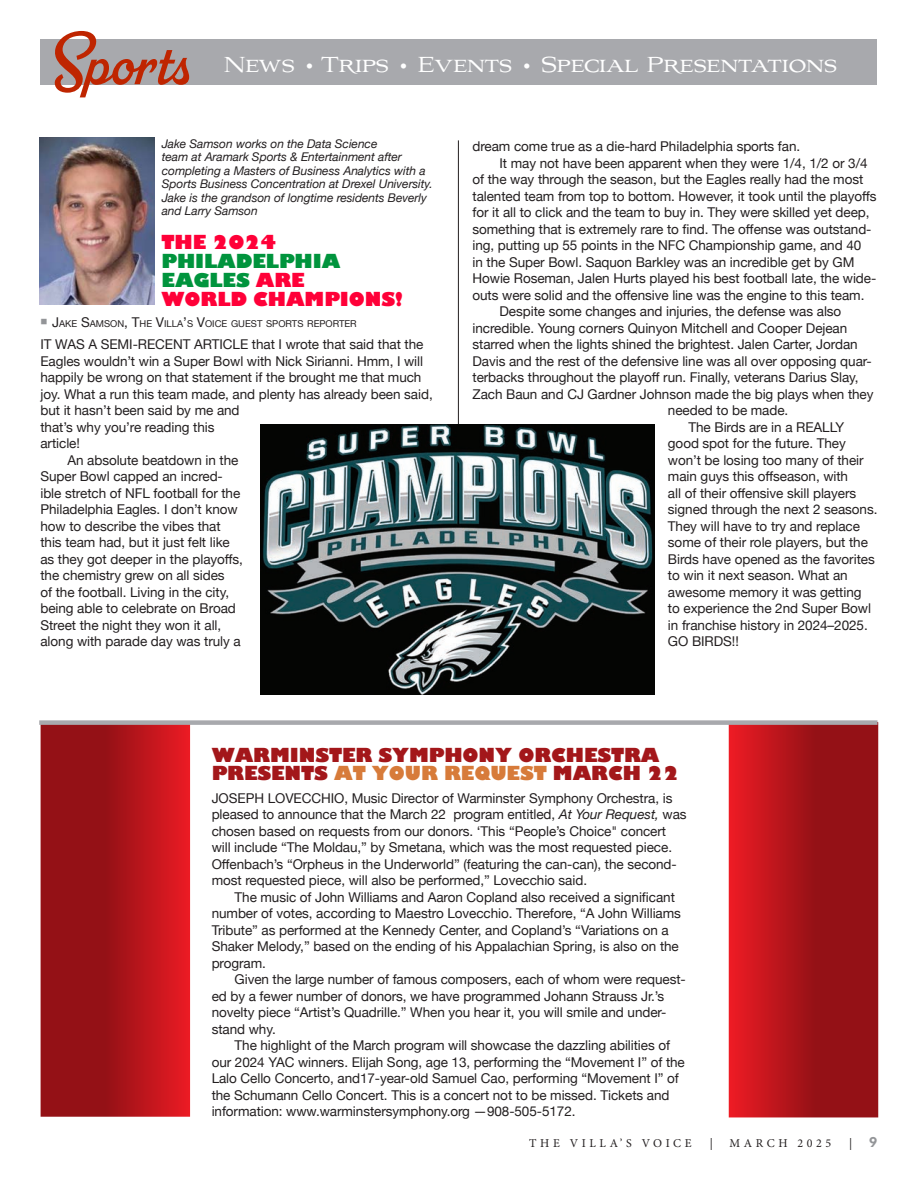
<style>
.page{position:relative;width:918px;height:1188px;background:#fff}
.page>*{position:absolute;margin:0;border:0;box-sizing:border-box;transform-origin:0 0}
.t1{font:69.9px "Parkside";color:#bf2500;scale:.9 1}
.t2{font:27px "Aviano";letter-spacing:-.03em;color:#fff;scale:.9 1}
.VillaTextStyle{font:800 18.9px/18.9px "Gill Sans";letter-spacing:-.005em;color:#a3171a}
.VillaTextStyle-2{font:800 18.9px/18.9px "Gill Sans";letter-spacing:-.005em;color:#ff0038}
.ThankYouParagraph{font:13.5px/16.5px "Helvetica Neue";letter-spacing:-.005em;color:#231f20}
.VillaTextStyle-3{font:13.5px/16.5px "Helvetica Neue";letter-spacing:-.005em;color:#231f20}
.VillaTextStyle-4{font:italic 12px/13.5px "Helvetica Neue";letter-spacing:-.005em;color:#231f20}
.t3{font:12px "Minion Pro";letter-spacing:.3em;color:#231f20}
.VillaTextStyle-5{font:9.45px "Helvetica Neue";color:#231f20}
.s1{font-size:85.35px}
.s2{font-size:18px}
.s3{color:#00943d}
.s4{color:#939598}
.s5{font-size:13.5px}
.s6{color:#d77b3a}
.s7{font-style:italic}
.s8{font-family:"Hypatia Sans Pro";font-weight:700;font-size:15px;color:#939598}
</style>
<div class="page">
<div style="left:40px;top:39px;width:838px;height:46px;background:#a8a9ad"></div>
<img style="left:40px;top:137px;width:115px;height:168px">
<hr style="left:458px;top:140px;width:1px;height:396px;background:#231f20">
<img style="left:260px;top:424px;width:394px;height:271px">
<svg style="left:44px;top:725px;width:143px;height:389px"></svg>
<svg style="left:732px;top:725px;width:143px;height:389px"></svg>
<div style="left:39px;top:720px;width:839px;height:5px;background:#a8a9ad"></div>
<p class="t1" style="left:45px;top:20px;width:162px"><span class="s1">S</span>ports</p>
<p class="t2" style="left:224px;top:48px;width:684px">News <span class="s2">•</span> Trips <span class="s2">•</span> Events <span class="s2">•</span> Special Presentations</p>
<p class="VillaTextStyle-4" style="left:162px;top:138px;width:272px">Jake Samson works on the Data Science<br>team at Aramark Sports &amp; Entertainment after completing a Masters of Business Analytics with a Sports Business Concentration at Drexel University.<br>Jake is the grandson of longtime residents Beverly and Larry Samson</p>
<p class="VillaTextStyle-2" style="left:162px;top:233px;width:243px">THE 2024<br><span class="s3">PHILADELPHIA<br>EAGLES</span> ARE<br>WORLD CHAMPIONS!</p>
<p class="VillaTextStyle-5" style="left:40px;top:316px;width:318px"><span class="s4">■</span> <span class="s5">J</span>AKE <span class="s5">S</span>AMSON<span class="s5">, T</span>HE <span class="s5">V</span>ILLA<span class="s5">’</span>S <span class="s5">V</span>OICE GUEST SPORTS REPORTER</p>
<p class="VillaTextStyle-3" style="left:40px;top:337px;width:394px">IT WAS A SEMI-RECENT ARTICLE that I wrote that said that the Eagles wouldn’t win a Super Bowl with Nick Sirianni. Hmm, I will happily be wrong on that statement if the brought me that much joy. What a run this team made, and plenty has already been said, but it hasn’t been said by me and<br>that’s why you’re reading this<br>article!</p>
<p class="ThankYouParagraph" style="left:40px;top:452px;width:204px;text-indent:27px">An absolute beatdown in the<br>Super Bowl capped an incred&shy;ible stretch of NFL football for the<br>Philadelphia Eagles. I don’t know how to describe the vibes that this team had, but it just felt like as they got deeper in the playoffs, the chemistry grew on all sides<br>of the football. Living in the city, being able to celebrate on Broad<br>Street the night they won it all, along with parade day was truly a</p>
<p class="ThankYouParagraph" style="left:472px;top:139px;width:329px">dream come true as a die-hard Philadelphia sports fan.</p>
<p class="ThankYouParagraph" style="left:472px;top:155px;width:406px;text-indent:27px">It may not have been apparent when they were 1/4, 1/2 or 3/4 of the way through the season, but the Eagles really had the most talented team from top to bottom. However, it took until the playoffs for it all to click and the team to buy in. They were skilled yet deep, something that is extremely rare to find. The offense was outstand&shy;ing, putting up 55 points in the NFC Championship game, and 40<br>in the Super Bowl. Saquon Barkley was an incredible get by GM Howie Roseman, Jalen Hurts played his best football late, the wide&shy;outs were solid and the offensive line was the engine to this team.</p>
<p class="ThankYouParagraph" style="left:500px;top:304px;width:343px">Despite some changes and injuries, the defense was also</p>
<p class="ThankYouParagraph" style="left:472px;top:320px;width:376px">incredible. Young corners Quinyon Mitchell and Cooper Dejean</p>
<p class="ThankYouParagraph" style="left:472px;top:337px;width:387px">starred when the lights shined the brightest. Jalen Carter, Jordan</p>
<p class="ThankYouParagraph" style="left:472px;top:353px;width:401px">Davis and the rest of the defensive line was all over opposing quar-</p>
<p class="ThankYouParagraph" style="left:472px;top:370px;width:388px">terbacks throughout the playoff run. Finally, veterans Darius Slay,</p>
<p class="ThankYouParagraph" style="left:472px;top:386px;width:403px">Zach Baun and CJ Gardner Johnson made the big plays when they</p>
<p class="ThankYouParagraph" style="left:668px;top:403px;width:122px">needed to be made.</p>
<p class="ThankYouParagraph" style="left:668px;top:419px;width:211px;text-indent:21px">The Birds are in a REALLY good spot for the future. They won’t be losing too many of their main guys this offseason, with<br>all of their offensive skill players signed through the next 2 seasons.<br>They will have to try and replace some of their role players, but the<br>Birds have opened as the favorites to win it next season. What an awesome memory it was getting<br>to experience the 2nd Super Bowl in franchise history in 2024–2025.<br>GO BIRDS!!</p>
<p class="VillaTextStyle" style="left:212px;top:745px;width:469px">WARMINSTER SYMPHONY ORCHESTRA<br>PRESENTS <span class="s6">AT YOUR REQUEST</span> MARCH 22</p>
<p class="ThankYouParagraph" style="left:212px;top:791px;width:477px">JOSEPH LOVECCHIO, Music Director of Warminster Symphony Orchestra, is pleased to announce that the March 22 program entitled, <span class="s7">At Your Request,</span> was chosen based on requests from our donors. ‘This “People’s Choice" concert will include “The Moldau,” by Smetana, which was the most requested piece.<br>Offenbach’s “Orpheus in the Underworld” (featuring the can-can), the second&shy;most requested piece, will also be performed,” Lovecchio said.</p>
<p class="ThankYouParagraph" style="left:212px;top:890px;width:471px;text-indent:23px">The music of John Williams and Aaron Copland also received a significant number of votes, according to Maestro Lovecchio. Therefore, “A John Williams Tribute” as performed at the Kennedy Center, and Copland’s “Variations on a Shaker Melody,” based on the ending of his Appalachian Spring, is also on the program.</p>
<p class="ThankYouParagraph" style="left:212px;top:972px;width:476px;text-indent:23px">Given the large number of famous composers, each of whom were request&shy;ed by a fewer number of donors, we have programmed Johann Strauss Jr.’s novelty piece “Artist’s Quadrille.” When you hear it, you will smile and under&shy;stand why.</p>
<p class="ThankYouParagraph" style="left:212px;top:1038px;width:475px;text-indent:23px">The highlight of the March program will showcase the dazzling abilities of our 2024 YAC winners. Elijah Song, age 13, performing the “Movement I” of the Lalo Cello Concerto, and17-year-old Samuel Cao, performing “Movement I” of the Schumann Cello Concert. This is a concert not to be missed. Tickets and information: www.warminstersymphony.org —908-505-5172.</p>
<p class="t3" style="left:529px;top:1135px;width:164px">THE VILLA’S VOICE</p>
<p class="t3" style="left:710px;top:1135px;width:5px">|</p>
<p class="t3" style="left:730px;top:1135px;width:103px">MARCH 2025</p>
<p class="t3" style="left:849px;top:1135px;width:30px">| <span class="s8">9</span></p>
</div>
